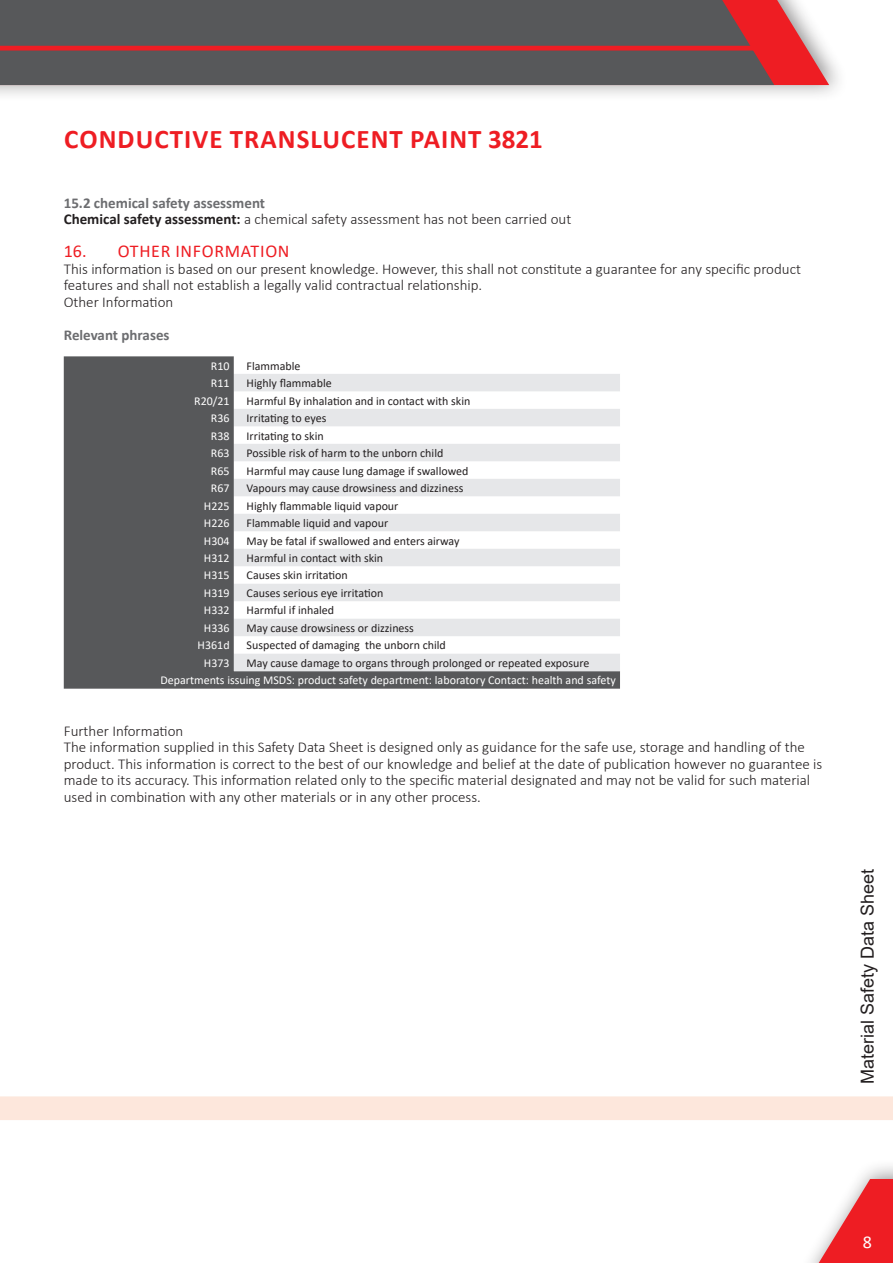
<style>
.page{position:relative;width:893px;height:1263px;background:#fff}
.page>*{position:absolute;margin:0;border:0;box-sizing:border-box;transform-origin:0 0}
.t1{font:700 27px "Calibri";letter-spacing:.04em;color:#ee1d23}
.t2{font:18px "Arial";color:#231f20}
.kop_12pt{font:18px "Calibri";letter-spacing:.04em;color:#ee1d23}
.t3{font:18px "Calibri";color:#fff}
.platte_tekst_productomschrijving{font:300 15px/16.5px "Calibri";color:#231f20}
.platte_tekst_productomschrijving-2{font:700 15px "Calibri";color:#6c6d70}
.platte_tekst_10pt_70{font:700 15px "Calibri";color:#6c6d70}
.t4{font:12px "Calibri";color:#231f20}
.t5{font:12px "Calibri";color:#fff}
.s1{font-weight:700}
</style>
<div class="page">
<svg style="left:0;top:1096px;width:893px;height:167px"></svg>
<div style="left:0;top:0;width:849px;height:102px;background:#231f20;opacity:.5"></div>
<svg style="left:774px;top:0;width:55px;height:85px;fill:#ee1d23"></svg>
<svg style="left:0;top:0;width:774px;height:85px;background:#aa373b"></svg>
<svg style="left:0;top:0;width:756px;height:84px;background:#615356"></svg>
<div style="left:64px;top:356px;width:556px;height:333px;background:#57585a"></div>
<svg style="left:234px;top:356px;width:386px;height:18px"></svg>
<svg style="left:234px;top:374px;width:386px;height:297px;fill:#e6e7e9"></svg>
<h1 class="t1" style="left:64px;top:120px;width:480px">CONDUCTIVE TRANSLUCENT PAINT 3821</h1>
<p class="platte_tekst_productomschrijving-2" style="left:64px;top:192px;width:203px">15.2 chemical safety assessment</p>
<p class="platte_tekst_productomschrijving" style="left:64px;top:211px;width:509px"><span class="s1">Chemical safety assessment:</span> a chemical safety assessment has not been carried out</p>
<p class="kop_12pt" style="left:64px;top:239px;width:227px">16. OTHER INFORMATION</p>
<p class="platte_tekst_productomschrijving" style="left:64px;top:260px;width:739px">This information is based on our present knowledge. However, this shall not constitute a guarantee for any specific product features and shall not establish a legally valid contractual relationship.</p>
<p class="platte_tekst_productomschrijving" style="left:64px;top:293px;width:111px">Other Information</p>
<p class="platte_tekst_10pt_70" style="left:64px;top:324px;width:107px">Relevant phrases</p>
<p class="t5" style="left:211px;top:357px;width:20px">R10</p>
<p class="t4" style="left:247px;top:357px;width:55px">Flammable</p>
<p class="t5" style="left:211px;top:375px;width:20px">R11</p>
<p class="t4" style="left:247px;top:375px;width:87px">Highly flammable</p>
<p class="t5" style="left:194px;top:392px;width:37px">R20/21</p>
<p class="t4" style="left:247px;top:392px;width:225px">Harmful By inhalation and in contact with skin</p>
<p class="t5" style="left:211px;top:410px;width:20px">R36</p>
<p class="t4" style="left:247px;top:410px;width:81px">Irritating to eyes</p>
<p class="t5" style="left:211px;top:427px;width:20px">R38</p>
<p class="t4" style="left:247px;top:427px;width:79px">Irritating to skin</p>
<p class="t5" style="left:211px;top:445px;width:20px">R63</p>
<p class="t4" style="left:247px;top:445px;width:198px">Possible risk of harm to the unborn child</p>
<p class="t5" style="left:211px;top:462px;width:20px">R65</p>
<p class="t4" style="left:247px;top:462px;width:223px">Harmful may cause lung damage if swallowed</p>
<p class="t5" style="left:211px;top:480px;width:20px">R67</p>
<p class="t4" style="left:247px;top:480px;width:218px">Vapours may cause drowsiness and dizziness</p>
<p class="t5" style="left:204px;top:497px;width:27px">H225</p>
<p class="t4" style="left:247px;top:497px;width:153px">Highly flammable liquid vapour</p>
<p class="t5" style="left:204px;top:515px;width:27px">H226</p>
<p class="t4" style="left:247px;top:515px;width:143px">Flammable liquid and vapour</p>
<p class="t5" style="left:204px;top:532px;width:27px">H304</p>
<p class="t4" style="left:247px;top:532px;width:214px">May be fatal if swallowed and enters airway</p>
<p class="t5" style="left:204px;top:550px;width:27px">H312</p>
<p class="t4" style="left:247px;top:550px;width:138px">Harmful in contact with skin</p>
<p class="t5" style="left:204px;top:567px;width:27px">H315</p>
<p class="t4" style="left:247px;top:567px;width:103px">Causes skin irritation</p>
<p class="t5" style="left:204px;top:585px;width:27px">H319</p>
<p class="t4" style="left:247px;top:585px;width:138px">Causes serious eye irritation</p>
<p class="t5" style="left:204px;top:602px;width:27px">H332</p>
<p class="t4" style="left:247px;top:602px;width:89px">Harmful if inhaled</p>
<p class="t5" style="left:204px;top:620px;width:27px">H336</p>
<p class="t4" style="left:247px;top:620px;width:169px">May cause drowsiness or dizziness</p>
<p class="t5" style="left:198px;top:637px;width:34px">H361d</p>
<p class="t4" style="left:247px;top:637px;width:201px">Suspected of damaging the unborn child</p>
<p class="t5" style="left:204px;top:655px;width:27px">H373</p>
<p class="t4" style="left:247px;top:655px;width:344px">May cause damage to organs through prolonged or repeated exposure</p>
<p class="t5" style="left:161px;top:672px;width:457px">Departments issuing MSDS: product safety department: laboratory Contact: health and safety</p>
<p class="platte_tekst_productomschrijving" style="left:64px;top:722px;width:121px">Further Information</p>
<p class="platte_tekst_productomschrijving" style="left:64px;top:739px;width:760px">The information supplied in this Safety Data Sheet is designed only as guidance for the safe use, storage and handling of the product. This information is correct to the best of our knowledge and belief at the date of publication however no guarantee is made to its accuracy. This information related only to the specific material designated and may not be valid for such material used in combination with any other materials or in any other process.</p>
<p class="t2" style="left:855px;top:1084px;width:217px;rotate:-90deg">Material Safety Data Sheet</p>
<p class="t3" style="left:863px;top:1229px;width:11px">8</p>
</div>
